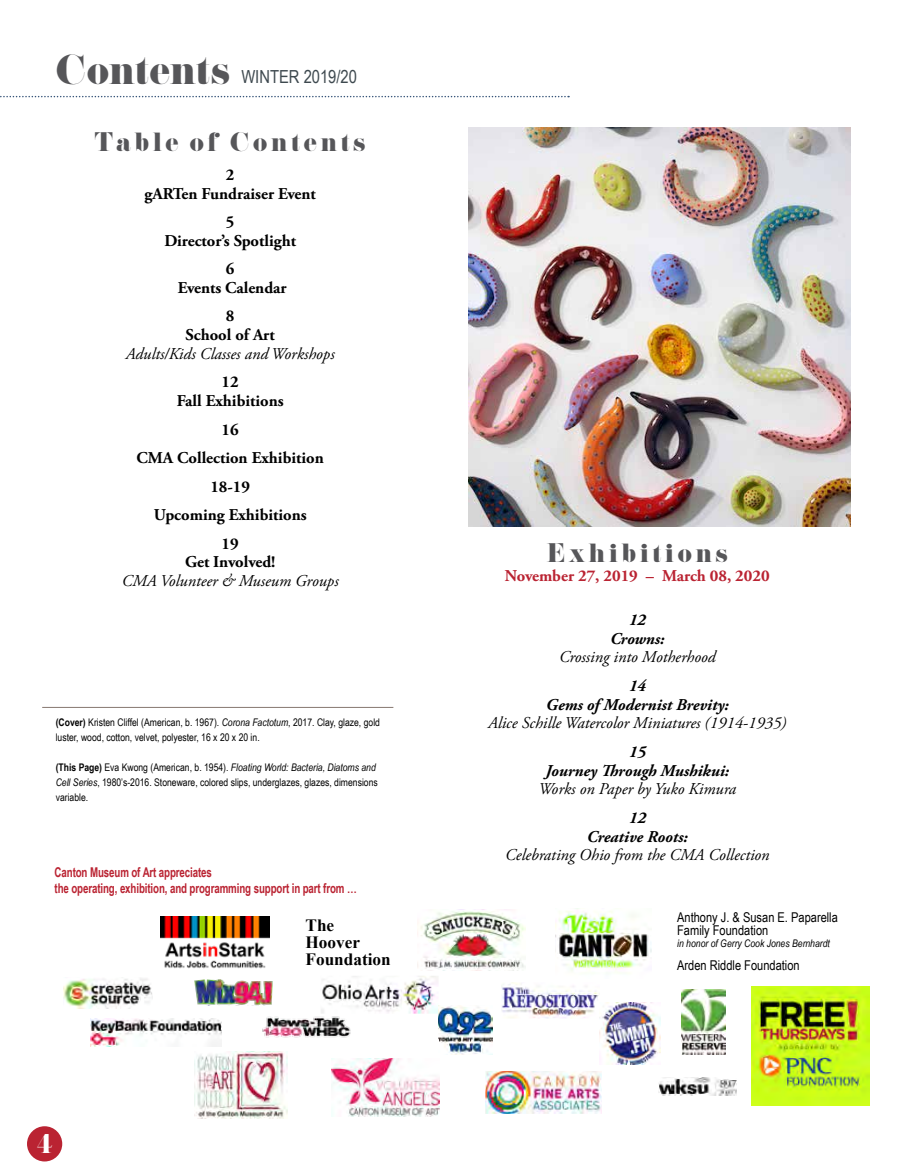
<style>
.page{position:relative;width:905px;height:1175px;background:#fff}
.page>*{position:absolute;margin:0;border:0;box-sizing:border-box;transform-origin:0 0}
.t1{font:37.5px "Pistilli";letter-spacing:-.015em;color:#565659}
.t2{font:26.55px "Pistilli";color:#fff}
.t3{font:24px "Pistilli";letter-spacing:.13em;color:#565659}
.t4{font:18px "Arial Narrow";color:#3e494f}
.t5{font:700 17.25px/17.2px "Times New Roman";color:#000}
.t6{font:italic 16.5px "Adobe Garamond Pro";color:#000}
.t7{font:700 16.5px/18.8px "Adobe Garamond Pro";color:#000;text-align:center}
.t8{font:italic 700 16.5px/18.8px "Adobe Garamond Pro";color:#000;text-align:center}
.t9{font:700 16.5px "Adobe Garamond Pro";color:#ba2332}
.t10{font:700 13.5px/16.5px "Arial Narrow";letter-spacing:-.01em;color:#ba2332;scale:.88 1}
.t11{font:13.5px/13.5px "Arial Narrow";color:#000}
.t12{font:10.5px/15px "Arial Narrow";color:#000}
.t13{font:italic 10.5px "Arial Narrow";color:#000}
.s1{font-weight:700}
.s2{font-style:italic}
</style>
<div class="page">
<hr style="left:42px;top:707px;width:351px;height:1px;background:#867870">
<img style="left:468px;top:128px;width:382px;height:398px">
<img style="left:501px;top:982px;width:98px;height:36px">
<img style="left:658px;top:1077px;width:78px;height:18px">
<img style="left:160px;top:916px;width:109px;height:53px">
<img style="left:352px;top:976px;width:86px;height:37px">
<img style="left:417px;top:909px;width:108px;height:61px">
<img style="left:485px;top:1071px;width:117px;height:42px">
<img style="left:555px;top:911px;width:96px;height:62px">
<img style="left:681px;top:989px;width:44px;height:65px">
<img style="left:63px;top:978px;width:89px;height:30px">
<img style="left:194px;top:1051px;width:93px;height:67px">
<img style="left:439px;top:1005px;width:53px;height:49px">
<img style="left:331px;top:1058px;width:109px;height:58px">
<img style="left:257px;top:978px;width:97px;height:96px">
<img style="left:195px;top:979px;width:77px;height:26px">
<svg style="left:0;top:96px;width:569px;height:1px"></svg>
<img style="left:90px;top:1018px;width:131px;height:28px">
<img style="left:599px;top:1002px;width:61px;height:62px">
<div style="left:27px;top:1126px;width:35px;height:35px;background:#ba2332;border-radius:50%"></div>
<img style="left:751px;top:986px;width:118px;height:119px">
<h1 class="t1" style="left:56px;top:46px;width:176px">Contents</h1>
<h3 class="t4" style="left:241px;top:63px;width:117px">WINTER 2019/20</h3>
<h3 class="t3" style="left:95px;top:127px;width:272px">Table of Contents</h3>
<h3 class="t7" style="left:144px;top:165px;width:173px">2<br>gARTen Fundraiser Event</h3>
<h3 class="t7" style="left:164px;top:213px;width:133px">5<br>Director’s Spotlight</h3>
<h3 class="t7" style="left:178px;top:260px;width:110px">6<br>Events Calendar</h3>
<h3 class="t7" style="left:185px;top:307px;width:91px">8<br>School of Art</h3>
<h3 class="t6" style="left:126px;top:344px;width:210px">Adults/Kids Classes and Workshops</h3>
<h3 class="t7" style="left:177px;top:373px;width:108px">12<br>Fall Exhibitions</h3>
<h3 class="t7" style="left:137px;top:415px;width:189px;line-height:28.5px">16<br>CMA Collection Exhibition<br>18-19<br>Upcoming Exhibitions<br>19</h3>
<h3 class="t7" style="left:185px;top:553px;width:92px">Get Involved!</h3>
<h3 class="t6" style="left:122px;top:571px;width:218px">CMA Volunteer &amp; Museum Groups</h3>
<p class="t12" style="left:56px;top:714px;width:326px"><span class="s1">(Cover)</span> Kristen Cliffel (American, b. 1967). <span class="s2">Corona Factotum</span>, 2017. Clay, glaze, gold luster, wood, cotton, velvet, polyester, 16 x 20 x 20 in.</p>
<p class="t12" style="left:56px;top:759px;width:323px"><span class="s1">(This Page)</span> Eva Kwong (American, b. 1954). <span class="s2">Floating World: Bacteria, Diatoms and<br>Cell Series</span>, 1980’s-2016. Stoneware, colored slips, underglazes, glazes, dimensions variable.</p>
<p class="t10" style="left:55px;top:863px;width:345px">Canton Museum of Art appreciates<br>the operating, exhibition, and programming support in part from …</p>
<h2 class="t2" style="left:37px;top:1125px;width:18px">4</h2>
<h3 class="t5" style="left:305px;top:916px;width:87px">The<br>Hoover<br>Foundation</h3>
<h3 class="t3" style="left:546px;top:537px;width:183px">Exhibitions</h3>
<h3 class="t9" style="left:505px;top:566px;width:266px">November 27, 2019 – March 08, 2020</h3>
<h3 class="t8" style="left:610px;top:610px;width:56px">12<br>Crowns:</h3>
<h3 class="t6" style="left:559px;top:647px;width:158px">Crossing into Motherhood</h3>
<h3 class="t8" style="left:546px;top:676px;width:184px">14<br>Gems of Modernist Brevity:</h3>
<h3 class="t6" style="left:488px;top:713px;width:300px">Alice Schille Watercolor Miniatures (1914-1935)</h3>
<h3 class="t8" style="left:545px;top:742px;width:185px">15<br>Journey Through Mushikui:</h3>
<h3 class="t6" style="left:538px;top:779px;width:199px">Works on Paper by Yuko Kimura</h3>
<h3 class="t8" style="left:587px;top:808px;width:102px">12<br>Creative Roots:</h3>
<h3 class="t6" style="left:505px;top:845px;width:266px">Celebrating Ohio from the CMA Collection</h3>
<p class="t11" style="left:677px;top:910px;width:162px">Anthony J. &amp; Susan E. Paparella<br>Family Foundation</p>
<p class="t13" style="left:677px;top:936px;width:154px">in honor of Gerry Cook Jones Bernhardt</p>
<p class="t11" style="left:677px;top:958px;width:124px">Arden Riddle Foundation</p>
</div>
